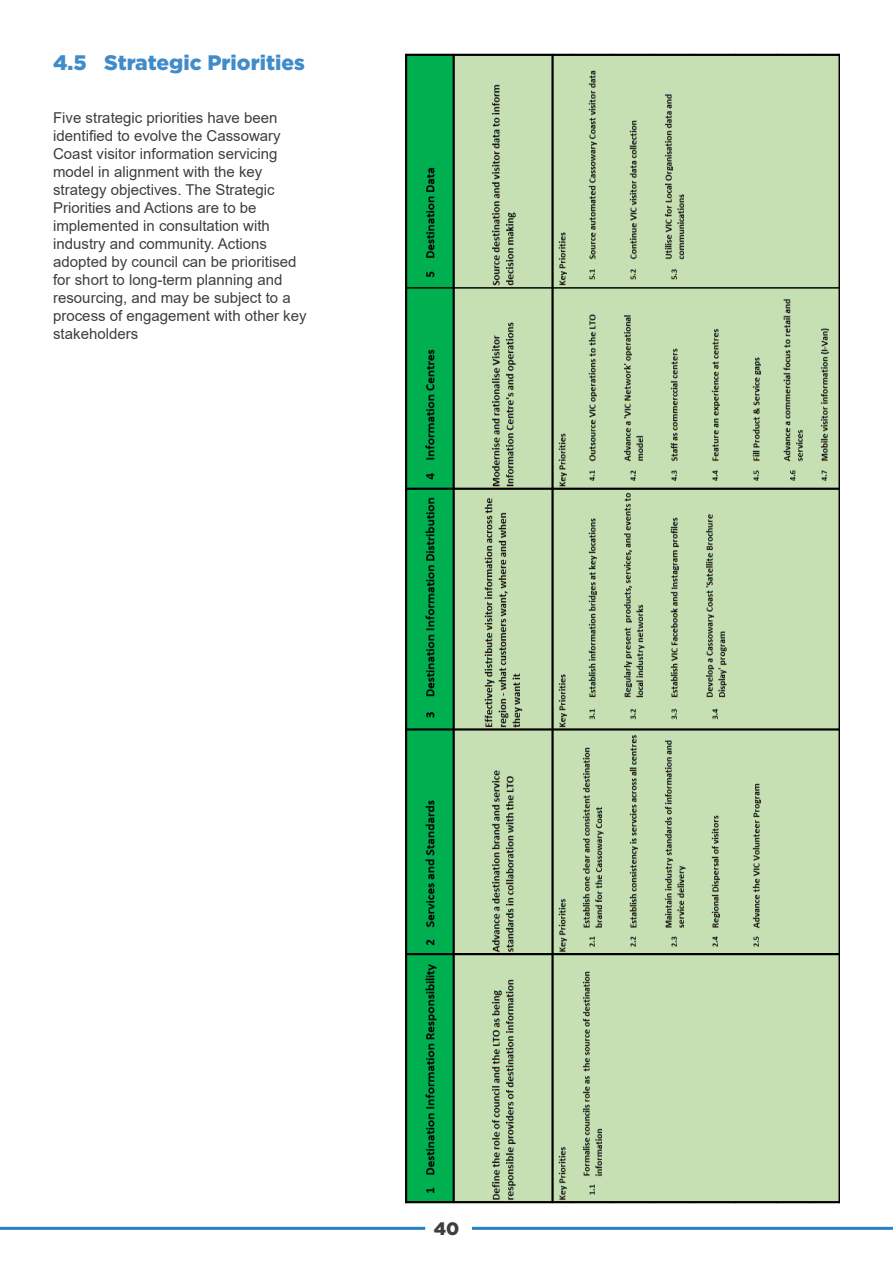
<style>
.page{position:relative;width:893px;height:1263px;background:#fff}
.page>*{position:absolute;margin:0;border:0;box-sizing:border-box;transform-origin:0 0}
.Sub_Heading{font:900 21px "Gotham";color:#408bca}
.t1{font:900 18px "Gotham";color:#3e3e3f}
.Body{font:15px/18px "Arial";color:#3e3e3f}
</style>
<div class="page">
<hr style="left:472px;top:1227px;width:421px;height:3px;background:#2783c5">
<hr style="left:0;top:1227px;width:425px;height:3px;background:#2783c5">
<img style="left:405px;top:53px;width:434px;height:1150px">
<p class="Sub_Heading" style="left:53px;top:48px;width:253px">4.5 Strategic Priorities</p>
<p class="Body" style="left:53px;top:109px;width:255px">Five strategic priorities have been identified to evolve the Cassowary Coast visitor information servicing model in alignment with the key strategy objectives. The Strategic Priorities and Actions are to be implemented in consultation with industry and community. Actions adopted by council can be prioritised for short to long-term planning and resourcing, and may be subject to a process of engagement with other key stakeholders</p>
<p class="t1" style="left:434px;top:1216px;width:27px">40</p>
</div>
